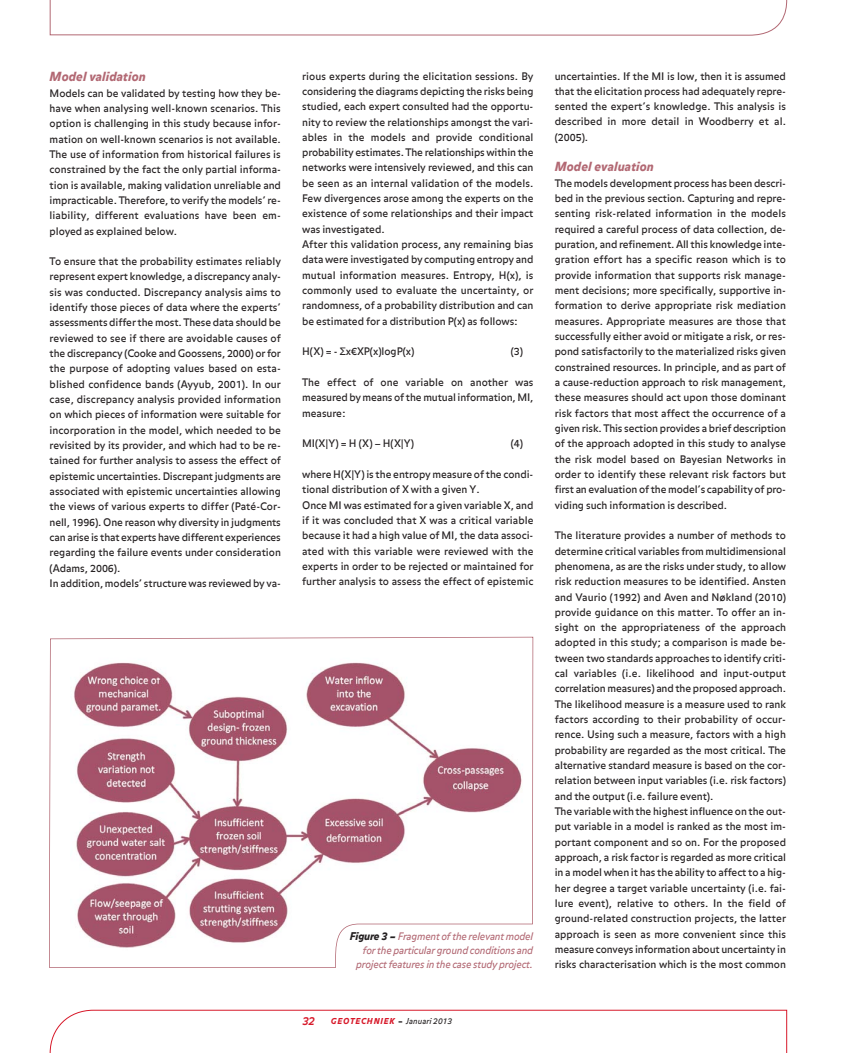
<style>
.page{position:relative;width:851px;height:1053px;background:#fff}
.page>*{position:absolute;margin:0;border:0;box-sizing:border-box;transform-origin:0 0}
.t1{font:italic 900 12.5px "Balance";letter-spacing:.02em;color:#b26873}
.t2{font:italic 700 11.25px "Balance";color:#d71829}
.t3{font:italic 10.38px/13.8px "Balance";letter-spacing:-.02em;color:#b26873;text-align:right}
.t4{font:10.25px/15.2px "Balance";letter-spacing:-.005em;color:#231f20;text-align:justify}
.t5{font:italic 900 8.12px "Balance";letter-spacing:.1em;color:#d71829}
.s1{font-family:"Lucida Grande"}
.s2{font-weight:900;font-size:10.62px;color:#231f20}
.s3{font-style:normal;color:#231f20}
.s4{font-weight:400;color:#231f20}
</style>
<div class="page">
<svg style="left:50px;top:1009px;width:737px;height:43px"></svg>
<svg style="left:50px;top:0;width:737px;height:36px"></svg>
<svg style="left:49px;top:636px;width:484px;height:331px"></svg>
<p class="t1" style="left:50px;top:72px;width:98px">Model validation</p>
<p class="t4" style="left:50px;top:86px;width:233px">Models can be validated by testing how they be&shy;have when analysing well-known scenarios. This option is challenging in this study because infor&shy;mation on well-known scenarios is not available.<br>The use of information from historical failures is constrained by the fact the only partial informa&shy;tion is available, making validation unreliable and impracticable. Therefore, to verify the models’ re&shy;liability, different evaluations have been em&shy;ployed as explained below.</p>
<p class="t4" style="left:50px;top:255px;width:233px;text-align:left">To ensure that the probability estimates reliably represent expert knowledge, a discrepancy analy&shy;sis was conducted. Discrepancy analysis aims to identify those pieces of data where the experts’ assessments differ the most. These data should be reviewed to see if there are avoidable causes of the discrepancy (Cooke and Goossens, 2000) or for the purpose of adopting values based on esta&shy;blished confidence bands (Ayyub, 2001). In our case, discrepancy analysis provided information on which pieces of information were suitable for incorporation in the model, which needed to be revisited by its provider, and which had to be re&shy;tained for further analysis to assess the effect of epistemic uncertainties. Discrepant judgments are associated with epistemic uncertainties allowing the views of various experts to differ (Paté-Cor&shy;nell, 1996). One reason why diversity in judgments can arise is that experts have different experiences regarding the failure events under consideration (Adams, 2006).<br>In addition, models’ structure was reviewed by va-</p>
<p class="t4" style="left:302px;top:69px;width:233px;text-align:left">rious experts during the elicitation sessions. By considering the diagrams depicting the risks being studied, each expert consulted had the opportu&shy;nity to review the relationships amongst the vari&shy;ables in the models and provide conditional probability estimates. The relationships within the networks were intensively reviewed, and this can be seen as an internal validation of the models.<br>Few divergences arose among the experts on the existence of some relationships and their impact was investigated.<br>After this validation process, any remaining bias data were investigated by computing entropy and mutual information measures. Entropy, H(x), is commonly used to evaluate the uncertainty, or randomness, of a probability distribution and can be estimated for a distribution P(x) as follows:</p>
<p class="t4" style="left:302px;top:345px;width:114px">H(X) = - <span class="s1">Σ</span>x€XP(x)logP(x)</p>
<p class="t4" style="left:510px;top:345px;width:14px">(3)</p>
<p class="t4" style="left:302px;top:375px;width:233px">The effect of one variable on another was measured by means of the mutual information, MI, measure:</p>
<p class="t4" style="left:302px;top:437px;width:113px">MI(X|Y) = H (X) – H(X|Y)</p>
<p class="t4" style="left:510px;top:437px;width:14px">(4)</p>
<p class="t4" style="left:302px;top:467px;width:233px;text-align:left">where H(X|Y) is the entropy measure of the condi&shy;tional distribution of X with a given Y.<br>Once MI was estimated for a given variable X, and if it was concluded that X was a critical variable because it had a high value of MI, the data associ&shy;ated with this variable were reviewed with the experts in order to be rejected or maintained for further analysis to assess the effect of epistemic</p>
<p class="t3" style="left:350px;top:930px;width:185px"><span class="s2">Figure 3 –</span> Fragment of the relevant model for the particular ground conditions and project features in the case study project.</p>
<p class="t2" style="left:302px;top:1016px;width:14px">32</p>
<p class="t5" style="left:331px;top:1018px;width:123px">GEOTECHNIEK <span class="s3">–</span> <span class="s4">Januari 2013</span></p>
<p class="t4" style="left:554px;top:69px;width:233px">uncertainties. If the MI is low, then it is assumed that the elicitation process had adequately repre&shy;sented the expert’s knowledge. This analysis is described in more detail in Woodberry et al. (2005).</p>
<p class="t1" style="left:554px;top:162px;width:101px">Model evaluation</p>
<p class="t4" style="left:554px;top:176px;width:233px">The models development process has been descri&shy;bed in the previous section. Capturing and repre&shy;senting risk-related information in the models required a careful process of data collection, de&shy;puration, and refinement. All this knowledge inte&shy;gration effort has a specific reason which is to provide information that supports risk manage&shy;ment decisions; more specifically, supportive in&shy;formation to derive appropriate risk mediation measures. Appropriate measures are those that successfully either avoid or mitigate a risk, or res&shy;pond satisfactorily to the materialized risks given constrained resources. In principle, and as part of a cause-reduction approach to risk management, these measures should act upon those dominant risk factors that most affect the occurrence of a given risk. This section provides a brief description of the approach adopted in this study to analyse the risk model based on Bayesian Networks in order to identify these relevant risk factors but first an evaluation of the model’s capability of pro&shy;viding such information is described.</p>
<p class="t4" style="left:554px;top:528px;width:233px;text-align:left">The literature provides a number of methods to determine critical variables from multidimensional phenomena, as are the risks under study, to allow risk reduction measures to be identified. Ansten and Vaurio (1992) and Aven and Nøkland (2010) provide guidance on this matter. To offer an in&shy;sight on the appropriateness of the approach adopted in this study; a comparison is made be&shy;tween two standards approaches to identify criti&shy;cal variables (i.e. likelihood and input-output correlation measures) and the proposed approach.<br>The likelihood measure is a measure used to rank factors according to their probability of occur&shy;rence. Using such a measure, factors with a high probability are regarded as the most critical. The alternative standard measure is based on the cor&shy;relation between input variables (i.e. risk factors) and the output (i.e. failure event).<br>The variable with the highest influence on the out&shy;put variable in a model is ranked as the most im&shy;portant component and so on. For the proposed approach, a risk factor is regarded as more critical in a model when it has the ability to affect to a hig&shy;her degree a target variable uncertainty (i.e. fai&shy;lure event), relative to others. In the field of ground-related construction projects, the latter approach is seen as more convenient since this measure conveys information about uncertainty in risks characterisation which is the most common</p>
</div>
